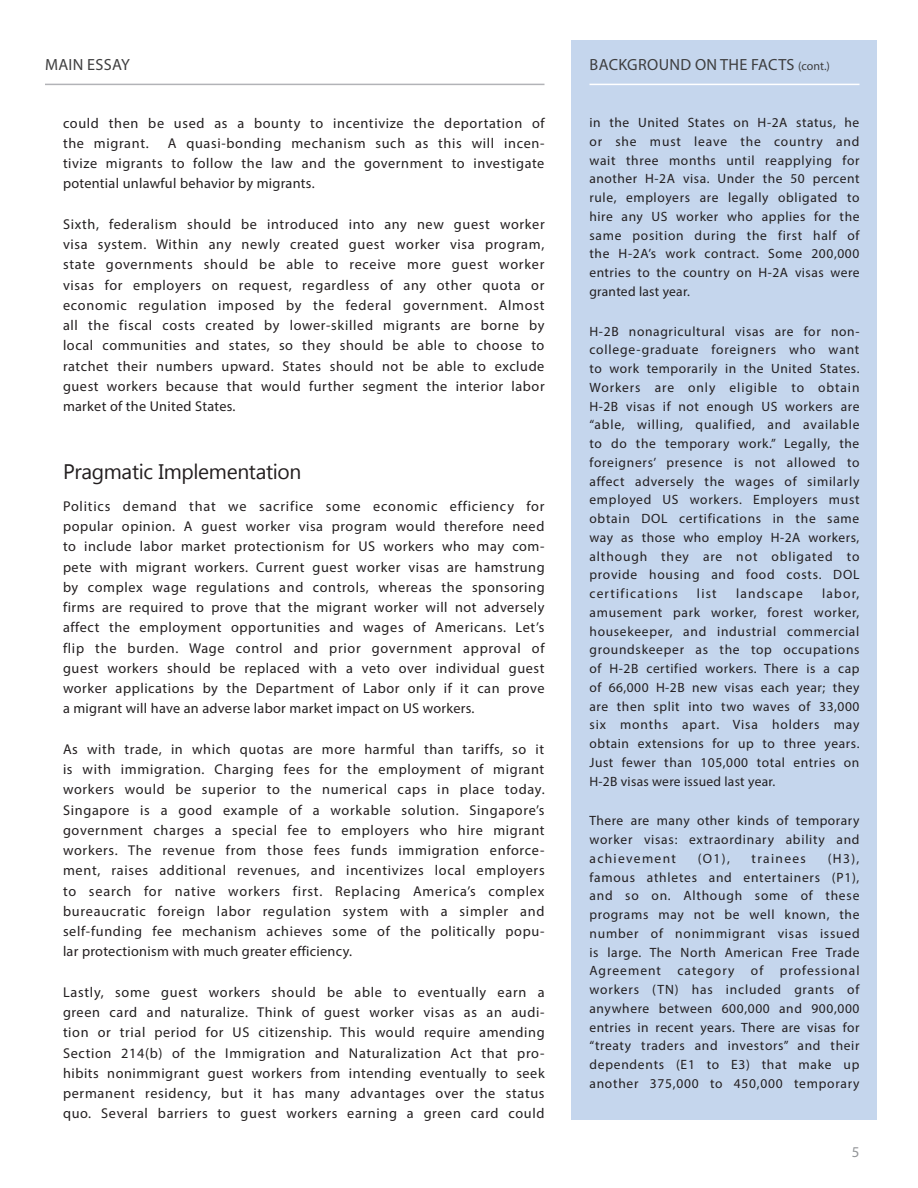
<style>
.page{position:relative;width:918px;height:1188px;background:#fff}
.page>*{position:absolute;margin:0;border:0;box-sizing:border-box;transform-origin:0 0}
.TXT_H2{font:21px "Segoe UI";letter-spacing:-.015em;color:#231f20}
.SH_BFacts{font:16.2px "Myriad Pro";letter-spacing:.02em;color:#3e3e3f}
.t1{font:15px "Myriad Pro";color:#939598}
.TXT{font:14.25px/20.2px "Myriad Pro";letter-spacing:.04em;color:#231f20;text-align:justify}
.TXT_afterH2H3{font:14.25px/20.2px "Myriad Pro";letter-spacing:.02em;color:#231f20;text-align:justify}
.BF_TXT{font:13.5px/18.8px "Myriad Pro";letter-spacing:.055em;color:#231f20;text-align:justify}
.BF_TXT-2{font:13.5px "Myriad Pro";letter-spacing:.09em;color:#231f20}
.BF_TXT-3{font:13.5px "Myriad Pro";letter-spacing:.1em;color:#231f20}
.s1{font-size:12px}
</style>
<div class="page">
<hr style="left:45px;top:84px;width:499px;height:1px;background:#b2b3b7">
<div style="left:572px;top:40px;width:306px;height:1080px;background:#c5d6ed"></div>
<hr style="left:590px;top:84px;width:270px;height:1px;background:#fff">
<p class="SH_BFacts" style="left:45px;top:55px;width:86px">MAIN ESSAY</p>
<p class="TXT" style="left:63px;top:112px;width:483px">could then be used as a bounty to incentivize the deportation of the migrant.</p>
<p class="TXT" style="left:63px;top:133px;width:483px;text-indent:105px">A quasi-bonding mechanism such as this will incen&shy;tivize migrants to follow the law and the government to investigate potential unlawful behavior by migrants.</p>
<p class="TXT" style="left:63px;top:214px;width:483px">Sixth, federalism should be introduced into any new guest worker visa system. Within any newly created guest worker visa program, state governments should be able to receive more guest worker visas for employers on request, regardless of any other quota or economic regulation imposed by the federal government. Almost all the fiscal costs created by lower-skilled migrants are borne by local communities and states, so they should be able to choose to ratchet their numbers upward. States should not be able to exclude guest workers because that would further segment the interior labor market of the United States.</p>
<p class="TXT_H2" style="left:63px;top:457px;width:240px">Pragmatic Implementation</p>
<p class="TXT_afterH2H3" style="left:63px;top:496px;width:483px">Politics demand that we sacrifice some economic efficiency for popular opinion. A guest worker visa program would therefore need to include labor market protectionism for US workers who may com&shy;pete with migrant workers. Current guest worker visas are hamstrung by complex wage regulations and controls, whereas the sponsoring firms are required to prove that the migrant worker will not adversely affect the employment opportunities and wages of Americans. Let’s flip the burden. Wage control and prior government approval of guest workers should be replaced with a veto over individual guest worker applications by the Department of Labor only if it can prove a migrant will have an adverse labor market impact on US workers.</p>
<p class="TXT" style="left:63px;top:739px;width:483px">As with trade, in which quotas are more harmful than tariffs, so it is with immigration. Charging fees for the employment of migrant workers would be superior to the numerical caps in place today.<br>Singapore is a good example of a workable solution. Singapore’s government charges a special fee to employers who hire migrant workers. The revenue from those fees funds immigration enforce&shy;ment, raises additional revenues, and incentivizes local employers to search for native workers first. Replacing America’s complex bureaucratic foreign labor regulation system with a simpler and self-funding fee mechanism achieves some of the politically popu&shy;lar protectionism with much greater efficiency.</p>
<p class="TXT" style="left:63px;top:982px;width:483px">Lastly, some guest workers should be able to eventually earn a green card and naturalize. Think of guest worker visas as an audi&shy;tion or trial period for US citizenship. This would require amending Section 214(b) of the Immigration and Naturalization Act that pro&shy;hibits nonimmigrant guest workers from intending eventually to seek permanent residency, but it has many advantages over the status quo. Several barriers to guest workers earning a green card could</p>
<p class="SH_BFacts" style="left:590px;top:55px;width:242px">BACKGROUND ON THE FACTS <span class="s1">(cont.)</span></p>
<p class="BF_TXT" style="left:590px;top:113px;width:272px">in the United States on H-2A status, he or she must leave the country and wait three months until reapplying for another H-2A visa. Under the 50 percent rule, employers are legally obligated to hire any US worker who applies for the same position during the first half of the H-2A’s work contract. Some 200,000 entries to the country on H-2A visas were granted last year.</p>
<p class="BF_TXT" style="left:590px;top:322px;width:272px">H-2B nonagricultural visas are for non&shy;college-graduate foreigners who want to work temporarily in the United States.<br>Workers are only eligible to obtain H-2B visas if not enough US workers are “able, willing, qualified, and available to do the temporary work.” Legally, the foreigners’ presence is not allowed to affect adversely the wages of similarly employed US workers. Employers must obtain DOL certifications in the same way as those who employ H-2A workers, although they are not obligated to provide housing and food costs. DOL certifications</p>
<p class="BF_TXT" style="left:590px;top:584px;width:272px;text-indent:233px">labor, amusement park worker, forest worker, housekeeper, and industrial commercial groundskeeper as the top occupations of H-2B certified workers. There is a cap of 66,000 H-2B new visas each year; they are then split into two waves of 33,000 six months apart. Visa holders may obtain extensions for up to three years.<br>Just fewer than 105,000 total entries on H-2B visas were issued last year.</p>
<p class="BF_TXT" style="left:590px;top:811px;width:272px">There are many other kinds of temporary worker visas: extraordinary ability and achievement</p>
<p class="BF_TXT" style="left:697px;top:584px;width:21px">list</p>
<p class="BF_TXT-2" style="left:736px;top:585px;width:68px">landscape</p>
<p class="BF_TXT" style="left:590px;top:849px;width:272px;text-indent:238px">(H3), famous athletes and entertainers (P1), and so on. Although some of these programs may not be well known, the number of nonimmigrant visas issued is large. The North American Free Trade Agreement category of professional workers (TN) has included grants of anywhere between 600,000 and 900,000 entries in recent years. There are visas for “treaty traders and investors” and their dependents (E1 to E3) that make up another 375,000 to 450,000 temporary</p>
<p class="BF_TXT" style="left:698px;top:849px;width:33px">(O1),</p>
<p class="BF_TXT-3" style="left:752px;top:850px;width:56px">trainees</p>
<p class="t1" style="left:852px;top:1142px;width:9px">5</p>
</div>
